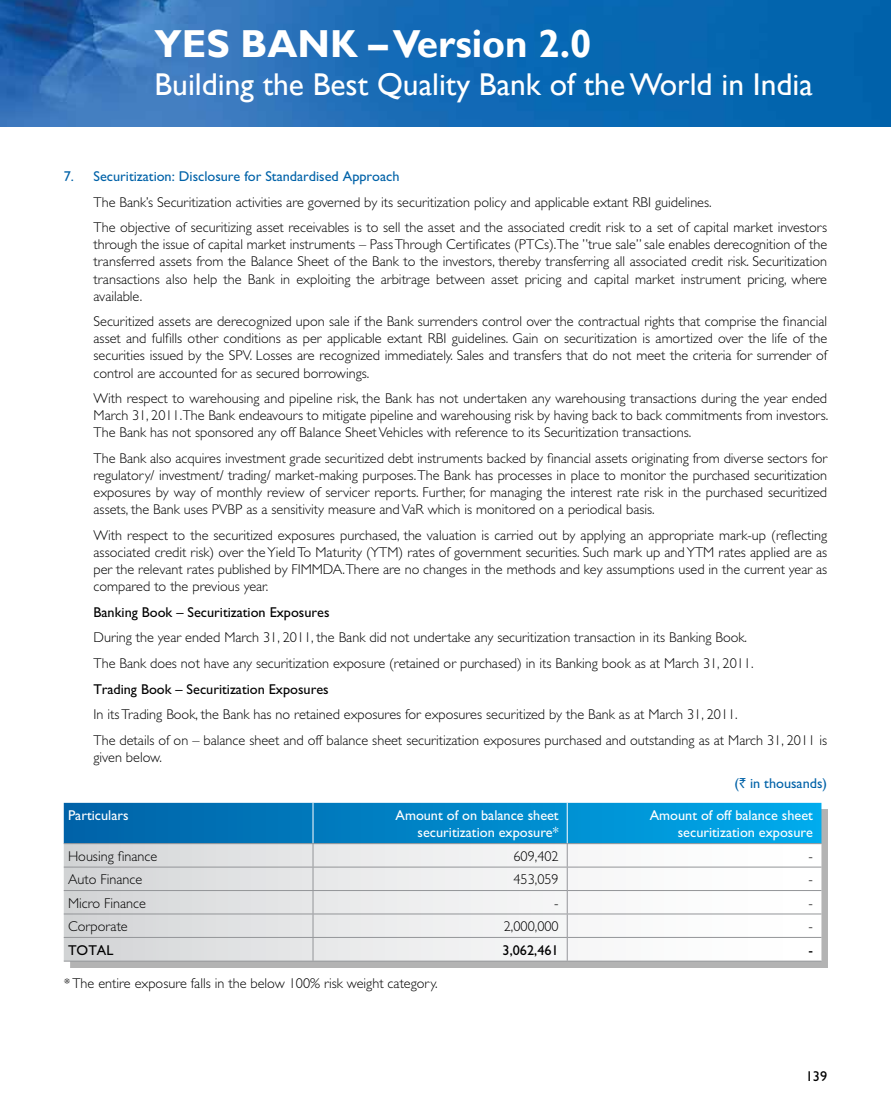
<style>
.page{position:relative;width:891px;height:1107px;background:#fff}
.page>*{position:absolute;margin:0;border:0;box-sizing:border-box;transform-origin:0 0}
.t1{font:700 39px "Gill Sans";color:#fff}
.t2{font:31.5px "Gill Sans";color:#fff}
.t3{font:300 14.25px/17.1px "Gill Sans";color:#000;text-align:justify}
.t4{font:14.25px/17.1px "M Gill Sans";color:#fff;text-align:right}
.t5{font:14.25px "M Gill Sans";color:#000}
.t6{font:14.25px "M Gill Sans";color:#0062a8}
.s1{font-family:"Rupee"}
</style>
<div class="page">
<img style="left:0;top:0;width:891px;height:126px">
<div style="left:70px;top:809px;width:758px;height:159px;background:#b3b3b3"></div>
<svg style="left:64px;top:803px;width:757px;height:158px;background:#add1e3"></svg>
<hr style="left:313px;top:803px;width:1px;height:40px;background:#fff">
<hr style="left:567px;top:803px;width:1px;height:40px;background:#fff">
<hr style="left:64px;top:843px;width:249px;height:1px;background:#939598">
<hr style="left:313px;top:843px;width:254px;height:1px;background:#939598">
<hr style="left:567px;top:843px;width:254px;height:1px;background:#939598">
<hr style="left:64px;top:867px;width:249px;height:1px;background:#939598">
<hr style="left:313px;top:867px;width:254px;height:1px;background:#939598">
<hr style="left:567px;top:867px;width:254px;height:1px;background:#939598">
<hr style="left:64px;top:890px;width:249px;height:1px;background:#939598">
<hr style="left:313px;top:890px;width:254px;height:1px;background:#939598">
<hr style="left:567px;top:890px;width:254px;height:1px;background:#939598">
<hr style="left:64px;top:914px;width:249px;height:1px;background:#939598">
<hr style="left:313px;top:914px;width:254px;height:1px;background:#939598">
<hr style="left:567px;top:914px;width:254px;height:1px;background:#939598">
<hr style="left:64px;top:937px;width:249px;height:1px;background:#939598">
<hr style="left:313px;top:937px;width:254px;height:1px;background:#939598">
<hr style="left:567px;top:937px;width:254px;height:1px;background:#939598">
<hr style="left:64px;top:961px;width:249px;height:1px;background:#939598">
<hr style="left:313px;top:961px;width:254px;height:1px;background:#939598">
<hr style="left:567px;top:961px;width:254px;height:1px;background:#939598">
<h1 class="t1" style="left:155px;top:20px;width:439px">yes bank – Version 2.0</h1>
<h2 class="t2" style="left:155px;top:66px;width:660px">Building the Best Quality Bank of the World in India</h2>
<p class="t6" style="left:64px;top:168px;width:337px">7. Securitization: Disclosure for Standardised Approach</p>
<p class="t3" style="left:94px;top:189px;width:735px;line-height:25.7px">The Bank’s Securitization activities are governed by its securitization policy and applicable extant RBI guidelines.<br>The objective of securitizing asset receivables is to sell the asset and the associated credit risk to a set of capital market investors</p>
<p class="t3" style="left:94px;top:236px;width:735px">through the issue of capital market instruments – Pass Through Certificates (PTCs).The ”true sale” sale enables derecognition of the transferred assets from the Balance Sheet of the Bank to the investors, thereby transferring all associated credit risk. Securitization transactions also help the Bank in exploiting the arbitrage between asset pricing and capital market instrument pricing, where available.</p>
<p class="t3" style="left:64px;top:313px;width:19px">S</p>
<p class="t3" style="left:94px;top:313px;width:735px;text-indent:7px">ecuritized assets are derecognized upon sale if the Bank surrenders control over the contractual rights that comprise the financial asset and fulfills other conditions as per applicable extant RBI guidelines. Gain on securitization is amortized over the life of the securities issued by the SPV. Losses are recognized immediately. Sales and transfers that do not meet the criteria for surrender of control are accounted for as secured borrowings.</p>
<p class="t3" style="left:94px;top:390px;width:736px">With respect to warehousing and pipeline risk, the Bank has not undertaken any warehousing transactions during the year ended March 31, 2011.The Bank endeavours to mitigate pipeline and warehousing risk by having back to back commitments from investors.<br>The Bank has not sponsored any off Balance Sheet Vehicles with reference to its Securitization transactions.</p>
<p class="t3" style="left:94px;top:450px;width:735px">The Bank also acquires investment grade securitized debt instruments backed by financial assets originating from diverse sectors for regulatory/ investment/ trading/ market-making purposes. The Bank has processes in place to monitor the purchased securitization exposures by way of monthly review of servicer reports. Further, for managing the interest rate risk in the purchased securitized assets, the Bank uses PVBP as a sensitivity measure and VaR which is monitored on a periodical basis.</p>
<p class="t3" style="left:94px;top:527px;width:735px">With respect to the securitized exposures purchased, the valuation is carried out by applying an appropriate mark-up (reflecting associated credit risk) over the Yield To Maturity (YTM) rates of government securities. Such mark up and YTM rates applied are as per the relevant rates published by FIMMDA.There are no changes in the methods and key assumptions used in the current year as compared to the previous year.</p>
<p class="t5" style="left:94px;top:604px;width:237px">Banking Book – Securitization Exposures</p>
<p class="t3" style="left:94px;top:625px;width:662px;line-height:25.7px">During the year ended March 31, 2011, the Bank did not undertake any securitization transaction in its Banking Book.<br>The Bank does not have any securitization exposure (retained or purchased) in its Banking book as at March 31, 2011.</p>
<p class="t5" style="left:94px;top:681px;width:237px">Trading Book – Securitization Exposures</p>
<p class="t3" style="left:94px;top:702px;width:735px;line-height:25.7px">In its Trading Book, the Bank has no retained exposures for exposures securitized by the Bank as at March 31, 2011.<br>The details of on – balance sheet and off balance sheet securitization exposures purchased and outstanding as at March 31, 2011 is</p>
<p class="t3" style="left:94px;top:749px;width:70px">given below.</p>
<p class="t6" style="left:734px;top:775px;width:94px">(<span class="s1">`</span> in thousands)</p>
<p class="t4" style="left:68px;top:807px;width:62px">Particulars</p>
<p class="t4" style="left:396px;top:807px;width:165px">Amount of on balance sheet securitization exposure*</p>
<p class="t4" style="left:650px;top:807px;width:165px">Amount of off balance sheet securitization exposure</p>
<p class="t3" style="left:68px;top:848px;width:91px">Housing finance</p>
<p class="t3" style="left:513px;top:848px;width:47px">609,402</p>
<p class="t3" style="left:809px;top:848px;width:6px">-</p>
<p class="t3" style="left:68px;top:871px;width:76px">Auto Finance</p>
<p class="t3" style="left:513px;top:871px;width:47px">453,059</p>
<p class="t3" style="left:809px;top:871px;width:6px">-</p>
<p class="t3" style="left:68px;top:894px;width:79px">Micro Finance</p>
<p class="t3" style="left:554px;top:894px;width:6px">-</p>
<p class="t3" style="left:809px;top:894px;width:6px">-</p>
<p class="t3" style="left:68px;top:918px;width:61px">Corporate</p>
<p class="t3" style="left:504px;top:918px;width:56px">2,000,000</p>
<p class="t3" style="left:809px;top:918px;width:6px">-</p>
<p class="t5" style="left:68px;top:942px;width:19px">Total</p>
<p class="t5" style="left:503px;top:942px;width:58px">3,062,461</p>
<p class="t5" style="left:808px;top:942px;width:6px">-</p>
<p class="t3" style="left:64px;top:975px;width:375px">* The entire exposure falls in the below 100% risk weight category.</p>
<p class="t5" style="left:806px;top:1068px;width:23px">139</p>
</div>
